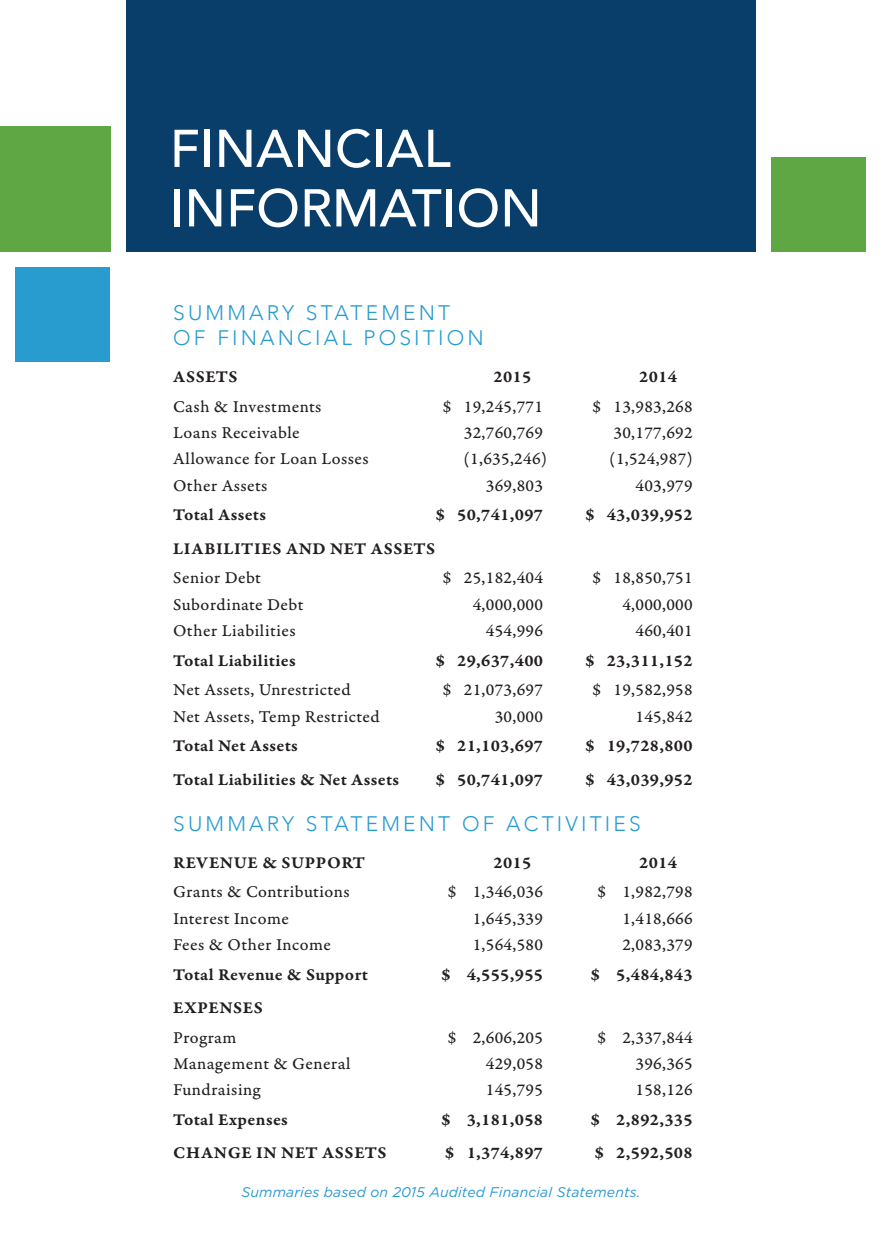
<style>
.page{position:relative;width:882px;height:1260px;background:#fff}
.page>*{position:absolute;margin:0;border:0;box-sizing:border-box;transform-origin:0 0}
.t1{font:500 52.5px/59.5px "Avenir";color:#fff}
.t2{font:300 21px/25.2px "Avenir";letter-spacing:.15em;color:#289ccf}
.t3{font:17.5px "Garamond Premr Pro Capt";letter-spacing:.02em;color:#231f20}
.t4{font:17.5px/29.8px "Garamond Premr Pro Smbd Capt";letter-spacing:.02em;color:#231f20}
.t5{font:italic 14px "Gotham";letter-spacing:.01em;color:#2698d2}
.s1{font-family:"Garamond Premr Pro Capt"}
</style>
<div class="page">
<div style="left:126px;top:0;width:630px;height:252px;background:#0a3e6a"></div>
<div style="left:772px;top:158px;width:94px;height:94px;background:#5fa744"></div>
<div style="left:16px;top:268px;width:94px;height:94px;background:#289ccf"></div>
<div style="left:0;top:126px;width:110px;height:126px;background:#5fa744"></div>
<p class="t1" style="left:170px;top:116px;width:374px">FINANCIAL<br>INFORMATION</p>
<p class="t2" style="left:173px;top:300px;width:312px">SUMMARY STATEMENT<br>OF FINANCIAL POSITION</p>
<p class="t4" style="left:173px;top:362px;width:66px">ASSETS</p>
<p class="t4" style="left:494px;top:362px;width:39px">2015</p>
<p class="t4" style="left:639px;top:362px;width:39px">2014</p>
<p class="t3" style="left:173px;top:396px;width:150px">Cash &amp; Investments</p>
<p class="t3" style="left:443px;top:396px;width:102px">$ 19,245,771</p>
<p class="t3" style="left:593px;top:396px;width:102px">$ 13,983,268</p>
<p class="t3" style="left:173px;top:422px;width:128px">Loans Receivable</p>
<p class="t3" style="left:464px;top:422px;width:81px">32,760,769</p>
<p class="t3" style="left:614px;top:422px;width:81px">30,177,692</p>
<p class="t3" style="left:173px;top:448px;width:197px">Allowance for Loan Losses</p>
<p class="t3" style="left:464px;top:448px;width:85px">(1,635,246)</p>
<p class="t3" style="left:610px;top:448px;width:85px">(1,524,987)</p>
<p class="t3" style="left:173px;top:475px;width:96px">Other Assets</p>
<p class="t3" style="left:486px;top:475px;width:59px">369,803</p>
<p class="t3" style="left:636px;top:475px;width:59px">403,979</p>
<p class="t4" style="left:173px;top:500px;width:94px">Total Assets</p>
<p class="t4" style="left:436px;top:500px;width:109px">$ 50,741,097</p>
<p class="t4" style="left:585px;top:500px;width:109px">$ 43,039,952</p>
<p class="t4" style="left:173px;top:534px;width:264px">LIABILITIES AND NET ASSETS<br><span class="s1">Senior Debt</span></p>
<p class="t3" style="left:443px;top:567px;width:102px">$ 25,182,404</p>
<p class="t3" style="left:593px;top:567px;width:102px">$ 18,850,751</p>
<p class="t3" style="left:173px;top:594px;width:132px">Subordinate Debt</p>
<p class="t3" style="left:473px;top:594px;width:72px">4,000,000</p>
<p class="t3" style="left:622px;top:594px;width:72px">4,000,000</p>
<p class="t3" style="left:173px;top:620px;width:124px">Other Liabilities</p>
<p class="t3" style="left:486px;top:620px;width:59px">454,996</p>
<p class="t3" style="left:636px;top:620px;width:59px">460,401</p>
<p class="t4" style="left:173px;top:646px;width:124px">Total Liabilities</p>
<p class="t4" style="left:436px;top:646px;width:109px">$ 29,637,400</p>
<p class="t4" style="left:585px;top:646px;width:109px">$ 23,311,152</p>
<p class="t3" style="left:173px;top:679px;width:179px">Net Assets, Unrestricted</p>
<p class="t3" style="left:443px;top:679px;width:102px">$ 21,073,697</p>
<p class="t3" style="left:593px;top:679px;width:102px">$ 19,582,958</p>
<p class="t3" style="left:173px;top:706px;width:208px">Net Assets, Temp Restricted</p>
<p class="t3" style="left:495px;top:706px;width:50px">30,000</p>
<p class="t3" style="left:636px;top:706px;width:59px">145,842</p>
<p class="t4" style="left:173px;top:731px;width:126px">Total Net Assets</p>
<p class="t4" style="left:436px;top:731px;width:109px">$ 21,103,697</p>
<p class="t4" style="left:585px;top:731px;width:109px">$ 19,728,800</p>
<p class="t4" style="left:173px;top:765px;width:227px">Total Liabilities &amp; Net Assets</p>
<p class="t4" style="left:436px;top:765px;width:109px">$ 50,741,097</p>
<p class="t4" style="left:585px;top:765px;width:109px">$ 43,039,952</p>
<p class="t2" style="left:173px;top:811px;width:469px">SUMMARY STATEMENT OF ACTIVITIES</p>
<p class="t4" style="left:173px;top:848px;width:194px">REVENUE &amp; SUPPORT</p>
<p class="t4" style="left:494px;top:848px;width:39px">2015</p>
<p class="t4" style="left:639px;top:848px;width:39px">2014</p>
<p class="t3" style="left:173px;top:881px;width:178px">Grants &amp; Contributions</p>
<p class="t3" style="left:448px;top:881px;width:97px">$ 1,346,036</p>
<p class="t3" style="left:597px;top:881px;width:97px">$ 1,982,798</p>
<p class="t3" style="left:173px;top:908px;width:117px">Interest Income</p>
<p class="t3" style="left:473px;top:908px;width:72px">1,645,339</p>
<p class="t3" style="left:622px;top:908px;width:72px">1,418,666</p>
<p class="t3" style="left:173px;top:934px;width:159px">Fees &amp; Other Income</p>
<p class="t3" style="left:473px;top:934px;width:72px">1,564,580</p>
<p class="t3" style="left:622px;top:934px;width:72px">2,083,379</p>
<p class="t4" style="left:173px;top:960px;width:196px">Total Revenue &amp; Support</p>
<p class="t4" style="left:441px;top:960px;width:103px">$ 4,555,955</p>
<p class="t4" style="left:591px;top:960px;width:103px">$ 5,484,843</p>
<p class="t4" style="left:173px;top:993px;width:91px">EXPENSES<br><span class="s1">Program</span></p>
<p class="t3" style="left:448px;top:1027px;width:97px">$ 2,606,205</p>
<p class="t3" style="left:597px;top:1027px;width:97px">$ 2,337,844</p>
<p class="t3" style="left:173px;top:1053px;width:179px">Management &amp; General</p>
<p class="t3" style="left:486px;top:1053px;width:59px">429,058</p>
<p class="t3" style="left:636px;top:1053px;width:59px">396,365</p>
<p class="t3" style="left:173px;top:1079px;width:89px">Fundraising</p>
<p class="t3" style="left:486px;top:1079px;width:59px">145,795</p>
<p class="t3" style="left:636px;top:1079px;width:59px">158,126</p>
<p class="t4" style="left:173px;top:1105px;width:116px">Total Expenses</p>
<p class="t4" style="left:441px;top:1105px;width:103px">$ 3,181,058</p>
<p class="t4" style="left:591px;top:1105px;width:103px">$ 2,892,335</p>
<p class="t4" style="left:173px;top:1138px;width:215px">CHANGE IN NET ASSETS</p>
<p class="t4" style="left:445px;top:1138px;width:99px">$ 1,374,897</p>
<p class="t4" style="left:595px;top:1138px;width:99px">$ 2,592,508</p>
<p class="t5" style="left:242px;top:1184px;width:400px">Summaries based on 2015 Audited Financial Statements.</p>
</div>
